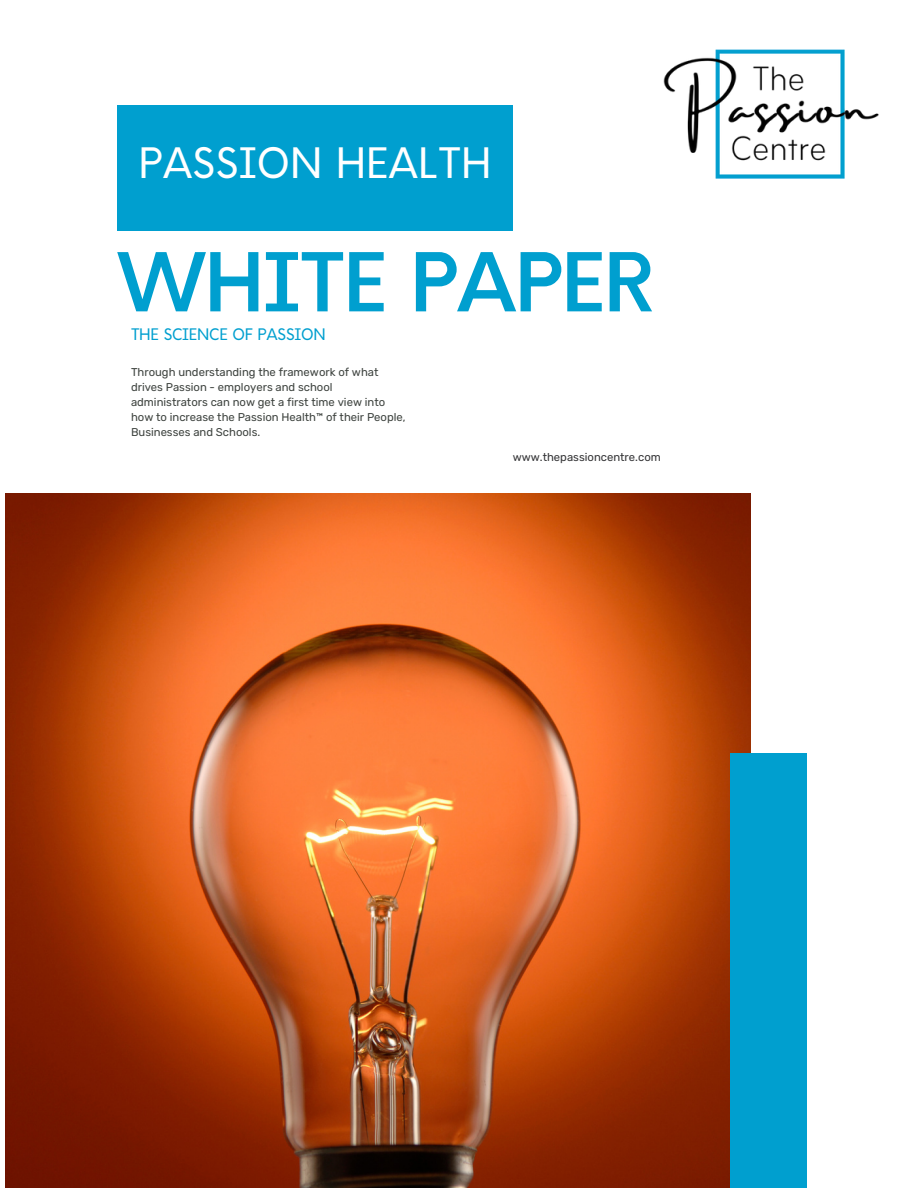
<style>
.page{position:relative;width:918px;height:1188px;background:#fff}
.page>*{position:absolute;margin:0;border:0;box-sizing:border-box;transform-origin:0 0}
.t1{font:700 79.05px "Amicale";letter-spacing:-.015em;color:#009fcf}
.t2{font:500 40.95px "Amicale";color:#fff}
.t3{font:500 15.45px "Amicale";letter-spacing:-.015em;color:#009fcf}
.t4{font:11.25px/15px "Rubik";color:#3f4440}
.t5{font:11.25px "Rubik";color:#353537}
</style>
<div class="page">
<div style="left:117px;top:105px;width:396px;height:126px;background:#009fcf"></div>
<img style="left:6px;top:494px;width:744px;height:694px">
<div style="left:731px;top:754px;width:76px;height:434px;background:#009fcf"></div>
<img style="left:664px;top:49px;width:215px;height:130px">
<h2 class="t2" style="left:138px;top:147px;width:354px">PASSION HEALTH</h2>
<h1 class="t1" style="left:117px;top:252px;width:536px">WHITE PAPER</h1>
<h3 class="t3" style="left:131px;top:328px;width:196px">THE SCIENCE OF PASSION</h3>
<p class="t4" style="left:131px;top:364px;width:276px">Through understanding the framework of what drives Passion - employers and school administrators can now get a first time view into how to increase the Passion Health™ of their People, Businesses and Schools.</p>
<p class="t5" style="left:513px;top:450px;width:150px">www.thepassioncentre.com</p>
</div>
